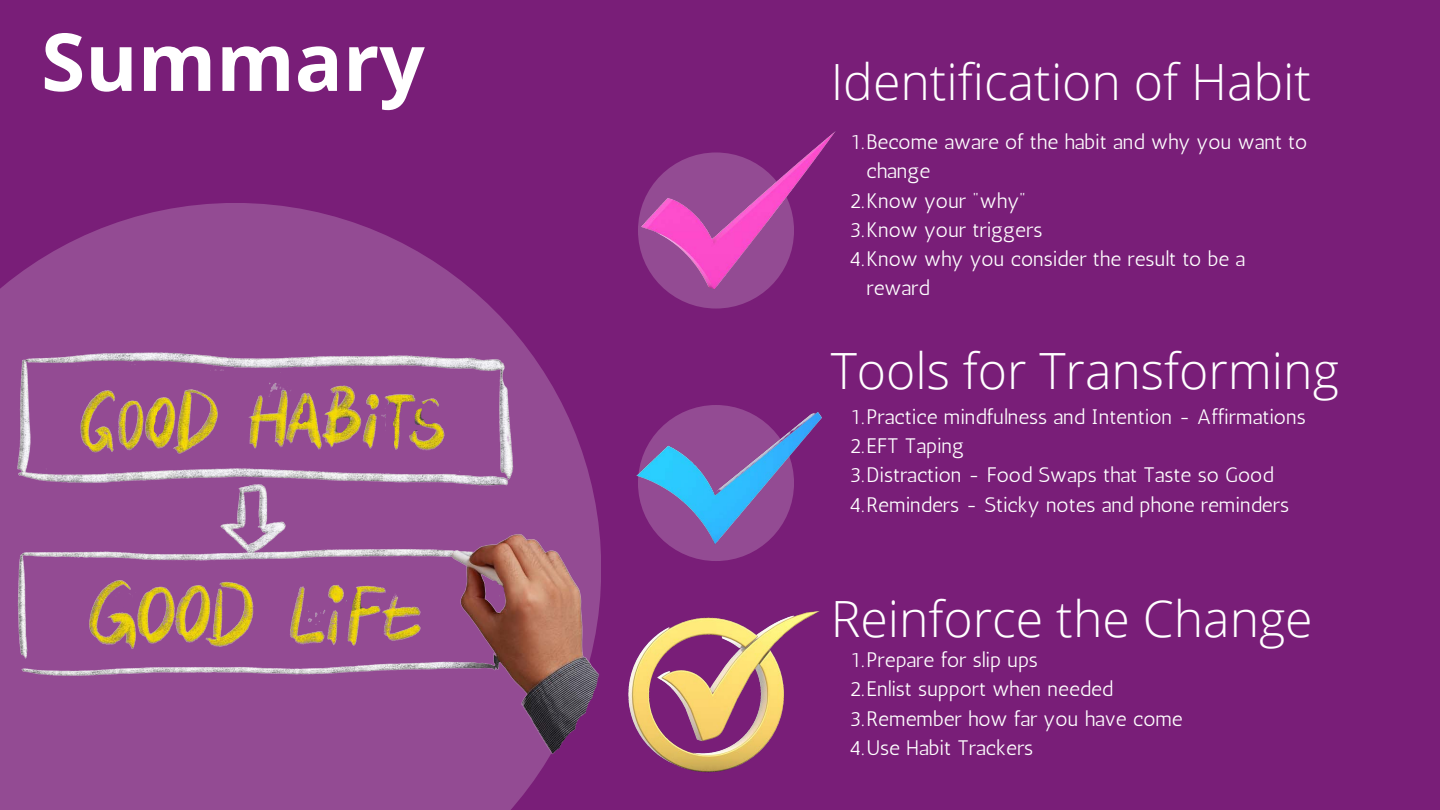
<style>
.page{position:relative;width:1440px;height:810px;background:#791e78}
.page>*{position:absolute;margin:0;border:0;box-sizing:border-box;transform-origin:0 0}
.t1{font:700 80px "Open Sans";color:#fff}
.t2{font:300 50px "Open Sans";color:#fff}
.t3{font:21px/29.2px "Antic";color:#fff}
</style>
<div class="page">
<svg style="left:0;top:203px;width:550px;height:607px;fill:#934b93"></svg>
<img style="left:638px;top:131px;width:198px;height:178px">
<img style="left:636px;top:405px;width:186px;height:156px">
<img style="left:628px;top:611px;width:192px;height:162px">
<img style="left:0;top:293px;width:601px;height:463px">
<h1 class="t1" style="left:41px;top:5px;width:385px">Summary</h1>
<h2 class="t2" style="left:831px;top:46px;width:482px">Identification of Habit</h2>
<p class="t3" style="left:851px;top:127px;width:458px">1.Become aware of the habit and why you want to</p>
<p class="t3" style="left:866px;top:157px;width:65px">change</p>
<p class="t3" style="left:849px;top:186px;width:179px">2.Know your "why"</p>
<p class="t3" style="left:850px;top:215px;width:194px">3.Know your triggers</p>
<p class="t3" style="left:849px;top:244px;width:398px">4.Know why you consider the result to be a</p>
<p class="t3" style="left:866px;top:274px;width:65px">reward</p>
<h2 class="t2" style="left:831px;top:335px;width:510px">Tools for Transforming</h2>
<p class="t3" style="left:849px;top:402px;width:458px">1.Practice mindfulness and Intention - Affirmations 2.EFT Taping<br>3.Distraction - Food Swaps that Taste so Good 4.Reminders - Sticky notes and phone reminders</p>
<h2 class="t2" style="left:831px;top:584px;width:483px">Reinforce the Change</h2>
<p class="t3" style="left:849px;top:645px;width:336px">1.Prepare for slip ups<br>2.Enlist support when needed<br>3.Remember how far you have come<br>4.Use Habit Trackers</p>
</div>
